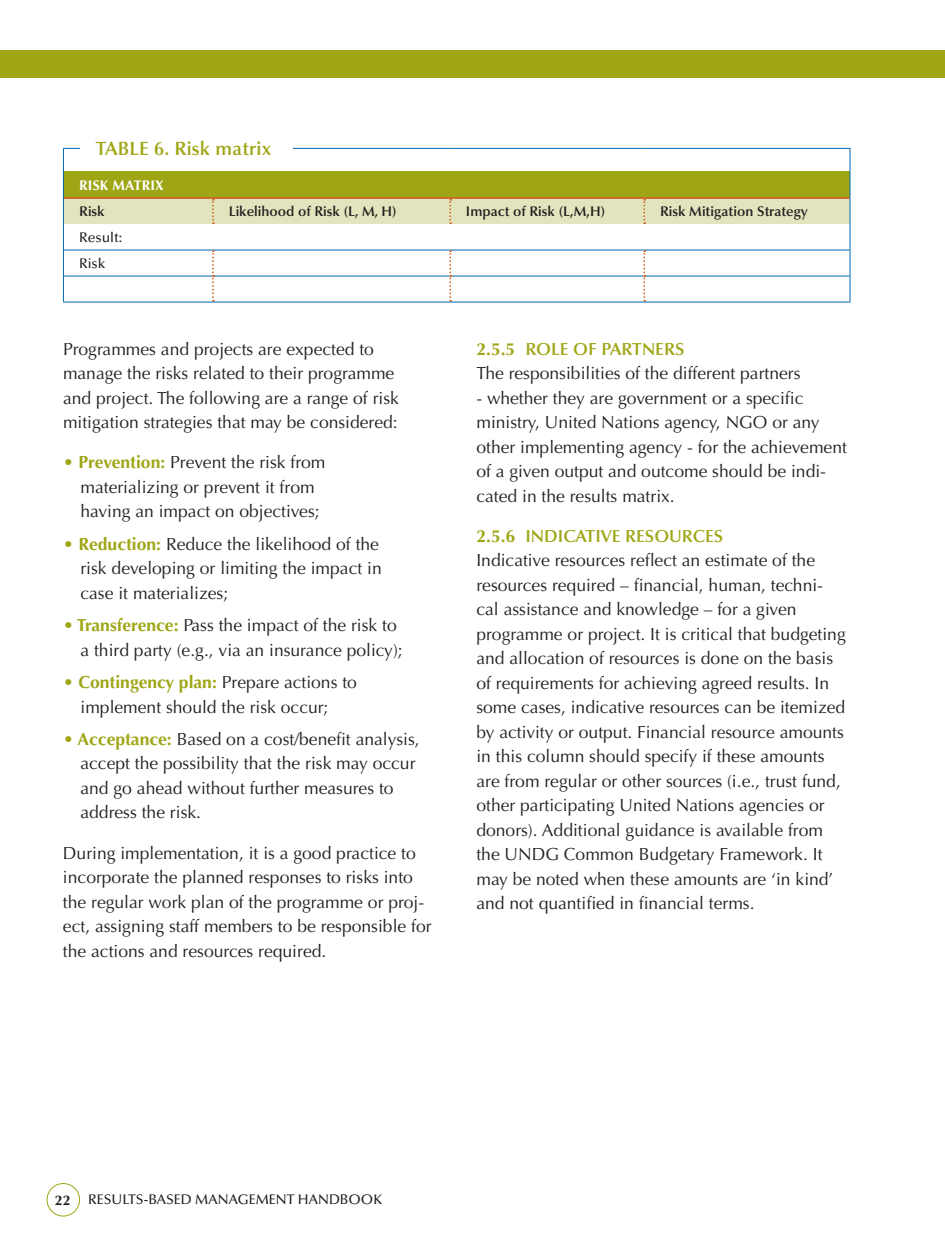
<style>
.page{position:relative;width:945px;height:1260px;background:#fff}
.page>*{position:absolute;margin:0;border:0;box-sizing:border-box;transform-origin:0 0}
.BOX_FIGURE_title{font:600 19.25px "Optima LT Std";letter-spacing:.01em;color:#9fa616}
.Body{font:17.5px/24.5px "Optima LT Std";color:#231f20}
.Bullets{font:17.5px/24.5px "Optima LT Std";color:#231f20}
.Level_3{font:600 17.5px "Optima LT Std";color:#9fa616}
.Table_subtitle{font:600 14px "Optima LT Std";color:#231f20}
.Table_text{font:500 14px "Optima LT Std";color:#231f20}
.box_title_white{font:700 14px "Optima LT Std";letter-spacing:.01em;color:#fff}
.t1{font:700 14px "Optima LT Std";color:#231f20}
.s1{font-weight:700;color:#9fa616}
.s2{font-weight:700}
</style>
<div class="page">
<div style="left:0;top:50px;width:945px;height:27px;background:#9fa616"></div>
<div style="left:47px;top:1183px;width:33px;height:34px;border:1px solid #9fa616;border-radius:50%"></div>
<hr style="left:63px;top:148px;width:150px;height:1px;background:#0067b1">
<hr style="left:213px;top:148px;width:237px;height:1px;background:#0067b1">
<hr style="left:450px;top:148px;width:194px;height:1px;background:#0067b1">
<hr style="left:644px;top:148px;width:206px;height:1px;background:#0067b1">
<hr style="left:63px;top:302px;width:150px;height:1px;background:#0067b1">
<hr style="left:213px;top:302px;width:237px;height:1px;background:#0067b1">
<hr style="left:450px;top:302px;width:194px;height:1px;background:#0067b1">
<hr style="left:644px;top:302px;width:206px;height:1px;background:#0067b1">
<svg style="left:63px;top:149px;width:788px;height:153px"></svg>
<div style="left:80px;top:133px;width:213px;height:30px;background:#fff"></div>
<p class="BOX_FIGURE_title" style="left:96px;top:137px;width:177px">TABLE 6. Risk matrix</p>
<p class="box_title_white" style="left:79px;top:177px;width:86px">RISK MATRIX</p>
<p class="Table_subtitle" style="left:79px;top:203px;width:27px">Risk</p>
<p class="Table_subtitle" style="left:229px;top:203px;width:169px">Likelihood of Risk (L, M, H)</p>
<p class="Table_subtitle" style="left:466px;top:203px;width:141px">Impact of Risk (L,M,H)</p>
<p class="Table_subtitle" style="left:660px;top:203px;width:149px">Risk Mitigation Strategy</p>
<p class="Table_text" style="left:79px;top:230px;width:45px">Result:</p>
<p class="Table_text" style="left:79px;top:256px;width:28px">Risk</p>
<p class="Body" style="left:63px;top:337px;width:337px">Programmes and projects are expected to manage the risks related to their programme and project. The following are a range of risk mitigation strategies that may be considered:</p>
<p class="Bullets" style="left:80px;top:451px;width:247px;text-indent:-17px"><span class="s1">• Prevention:</span> Prevent the risk from materializing or prevent it from having an impact on objectives;</p>
<p class="Bullets" style="left:80px;top:532px;width:303px;text-indent:-17px"><span class="s1">• Reduction:</span> Reduce the likelihood of the risk developing or limiting the impact in case it materializes;</p>
<p class="Bullets" style="left:80px;top:613px;width:324px;text-indent:-17px"><span class="s1">• Transference:</span> Pass the impact of the risk to a third party (e.g., via an insurance policy);</p>
<p class="Bullets" style="left:80px;top:670px;width:278px;text-indent:-17px"><span class="s1">• Contingency plan:</span> Prepare actions to implement should the risk occur;</p>
<p class="Bullets" style="left:80px;top:727px;width:341px;text-indent:-17px"><span class="s1">• Acceptance:</span> Based on a cost/benefit analysis, accept the possibility that the risk may occur and go ahead without further measures to address the risk.</p>
<p class="Body" style="left:63px;top:841px;width:370px">During implementation, it is a good practice to incorporate the planned responses to risks into the regular work plan of the programme or proj&shy;ect, assigning staff members to be responsible for the actions and resources required.</p>
<p class="Level_3" style="left:476px;top:339px;width:210px"><span class="s2">2.5.5</span> ROLE OF PARTNERS</p>
<p class="Body" style="left:476px;top:361px;width:326px">The responsibilities of the different partners</p>
<p class="Body" style="left:476px;top:386px;width:372px">- whether they are government or a specific ministry, United Nations agency, NGO or any other implementing agency - for the achievement of a given output and outcome should be indi&shy;cated in the results matrix.</p>
<p class="Level_3" style="left:476px;top:526px;width:248px"><span class="s2">2.5.6</span> INDICATIVE RESOURCES</p>
<p class="Body" style="left:476px;top:549px;width:371px">Indicative resources reflect an estimate of the resources required – financial, human, techni&shy;cal assistance and knowledge – for a given programme or project. It is critical that budgeting and allocation of resources is done on the basis of requirements for achieving agreed results. In some cases, indicative resources can be itemized by activity or output. Financial resource amounts in this column should specify if these amounts are from regular or other sources (i.e., trust fund, other participating United Nations agencies or donors). Additional guidance is available from the UNDG Common Budgetary Framework. It may be noted when these amounts are ‘in kind’ and not quantified in financial terms.</p>
<p class="t1" style="left:55px;top:1192px;width:17px">22</p>
<p class="Table_text" style="left:88px;top:1191px;width:295px">RESULTS-BASED MANAGEMENT HANDBOOK</p>
</div>
